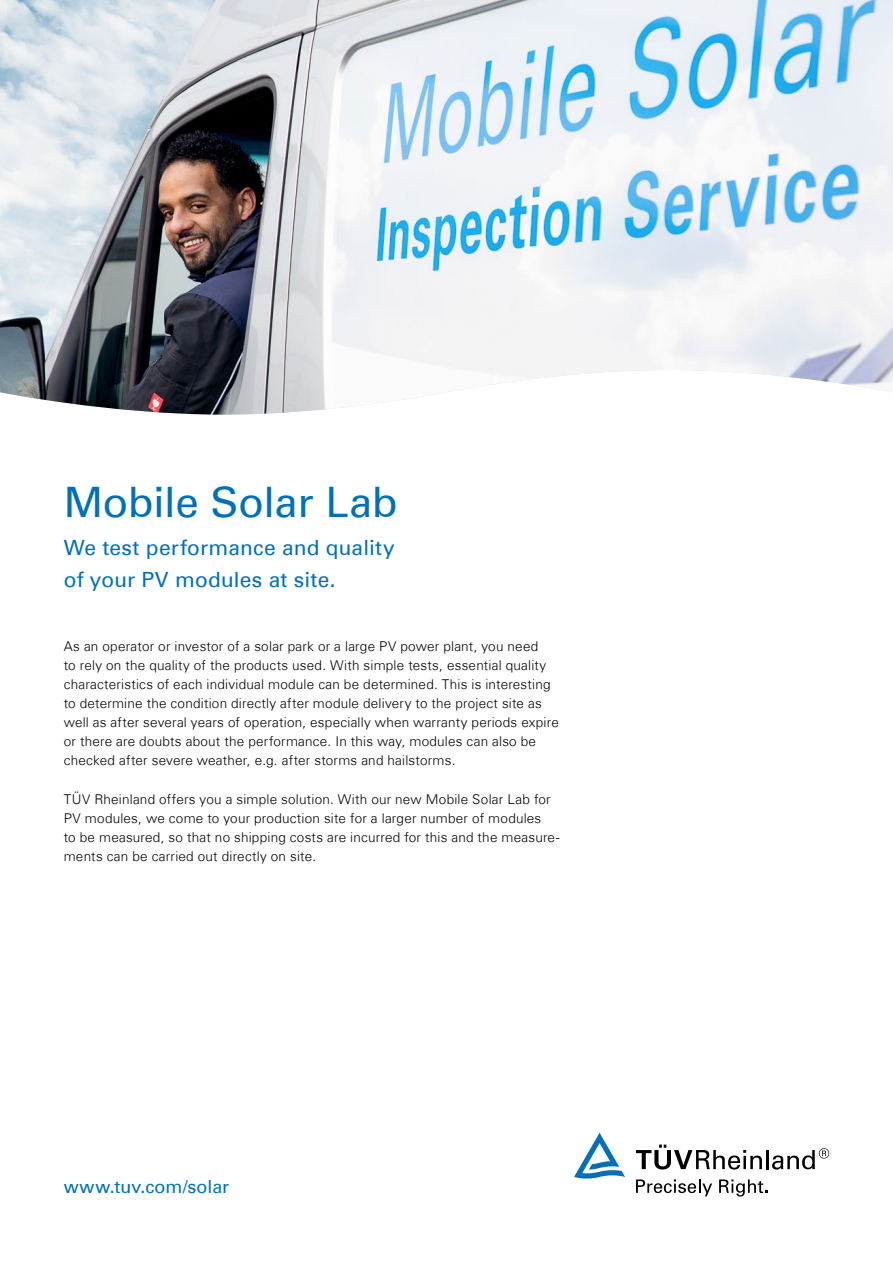
<style>
.page{position:relative;width:893px;height:1263px;background:#fff}
.page>*{position:absolute;margin:0;border:0;box-sizing:border-box;transform-origin:0 0}
.t1{font:42px "Univers Com 55 Roman";letter-spacing:-.015em;color:#0070ba}
.t2{font:21px/32px "Univers Com 55 Roman";letter-spacing:.005em;color:#0070ba}
.t3{font:18px "Univers Com 55 Roman";color:#0070ba}
.t4{font:300 13.5px/19.2px "Univers Com 45";letter-spacing:.015em;color:#000}
</style>
<div class="page">
<svg style="left:636px;top:1144px;width:126px;height:25px"></svg>
<hr style="left:766px;top:1150px;width:3px;height:19px;background:#000">
<svg style="left:772px;top:1148px;width:57px;height:21px"></svg>
<svg style="left:574px;top:1133px;width:51px;height:45px"></svg>
<svg style="left:636px;top:1179px;width:76px;height:17px"></svg>
<svg style="left:719px;top:1179px;width:48px;height:17px"></svg>
<img style="left:0;top:0;width:893px;height:415px">
<h1 class="t1" style="left:64px;top:476px;width:335px">Mobile Solar Lab</h1>
<h2 class="t2" style="left:64px;top:531px;width:332px">We test performance and quality of your PV modules at site.</h2>
<p class="t4" style="left:64px;top:636px;width:497px">As an operator or investor of a solar park or a large PV power plant, you need<br>to rely on the quality of the products used. With simple tests, essential quality characteristics of each individual module can be determined. This is interesting to determine the condition directly after module delivery to the project site as well as after several years of operation, especially when warranty periods expire or there are doubts about the performance. In this way, modules can also be checked after severe weather, e.g. after storms and hailstorms.</p>
<p class="t4" style="left:64px;top:789px;width:497px">TÜV Rheinland offers you a simple solution. With our new Mobile Solar Lab for PV modules, we come to your production site for a larger number of modules<br>to be measured, so that no shipping costs are incurred for this and the measure&shy;ments can be carried out directly on site.</p>
<h3 class="t3" style="left:64px;top:1175px;width:167px">www.tuv.com/solar</h3>
</div>
